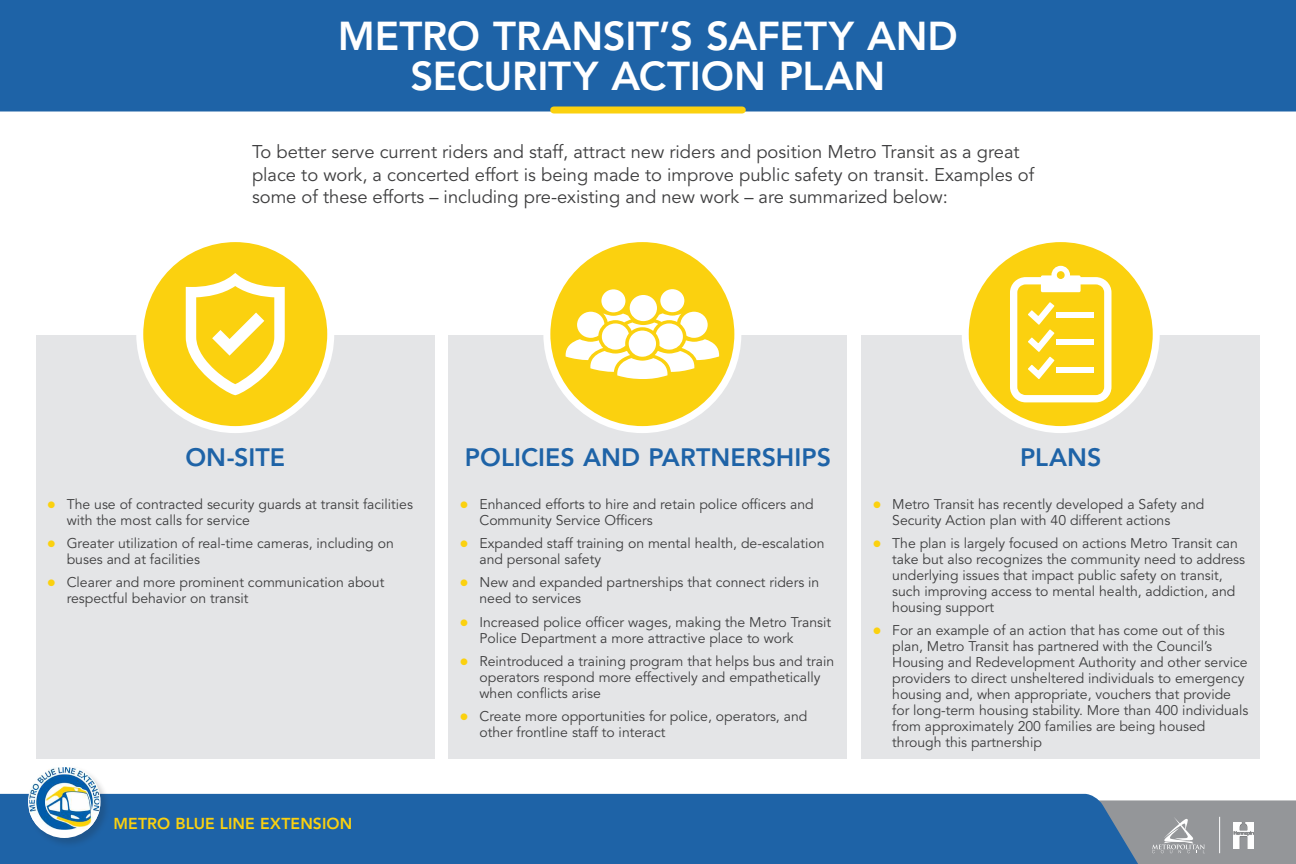
<style>
.page{position:relative;width:1296px;height:864px;background:#fff}
.page>*{position:absolute;margin:0;border:0;box-sizing:border-box;transform-origin:0 0}
.t1{font:800 40px/40px "Avenir LT Std";letter-spacing:-.005em;color:#fff;text-align:center}
.t2{font:800 25px "Avenir LT Std";color:#1e63a7}
.t3{font:18.35px/22.6px "Avenir LT Std";color:#3e3e3f}
.t4{font:800 15.75px "Avenir LT Std";letter-spacing:.005em;color:#fbd10f}
.t5{font:14px/16px "Avenir LT Std";color:#3e3e3f}
</style>
<div class="page">
<div style="left:36px;top:335px;width:399px;height:424px;background:#e4e5e7"></div>
<div style="left:449px;top:335px;width:398px;height:424px;background:#e4e5e7"></div>
<div style="left:861px;top:335px;width:399px;height:424px;background:#e4e5e7"></div>
<div style="left:0;top:0;width:1296px;height:112px;background:#1e63a7"></div>
<div style="left:554px;top:106px;width:188px;height:8px;background:#fbd10f"></div>
<div style="left:140px;top:239px;width:191px;height:191px;background:#fbd10f;border-radius:50%"></div>
<svg style="left:186px;top:273px;width:99px;height:122px"></svg>
<div style="left:136px;top:235px;width:198px;height:198px;border:7px solid #fff;border-radius:50%"></div>
<div style="left:547px;top:239px;width:191px;height:191px;background:#fbd10f;border-radius:50%"></div>
<div style="left:660px;top:289px;width:24px;height:23px;background:#fff;border-radius:50%"></div>
<svg style="left:601px;top:289px;width:24px;height:23px"></svg>
<svg style="left:566px;top:295px;width:153px;height:84px"></svg>
<div style="left:543px;top:235px;width:198px;height:198px;border:7px solid #fff;border-radius:50%"></div>
<div style="left:965px;top:239px;width:191px;height:191px;background:#fbd10f;border-radius:50%"></div>
<svg style="left:1010px;top:266px;width:102px;height:136px"></svg>
<div style="left:962px;top:235px;width:198px;height:198px;border:7px solid #fff;border-radius:50%"></div>
<div style="left:0;top:794px;width:1099px;height:70px;background:#1e63a7"></div>
<div style="left:27px;top:764px;width:84px;height:84px;background:#231f20;opacity:.2"></div>
<div style="left:28px;top:765px;width:73px;height:73px;background:#fff;border-radius:50%"></div>
<img style="left:29px;top:767px;width:70px;height:63px">
<svg style="left:756px;top:800px;width:540px;height:64px;background:#4675a4"></svg>
<p class="t1" style="left:338px;top:16px;width:622px">METRO TRANSIT’S SAFETY AND<br>SECURITY ACTION PLAN</p>
<p class="t3" style="left:252px;top:141px;width:784px">To better serve current riders and staff, attract new riders and position Metro Transit as a great place to work, a concerted effort is being made to improve public safety on transit. Examples of some of these efforts – including pre-existing and new work – are summarized below:</p>
<p class="t2" style="left:185px;top:442px;width:101px">ON-SITE</p>
<p class="t5" style="left:67px;top:497px;width:348px">The use of contracted security guards at transit facilities with the most calls for service</p>
<p class="t5" style="left:67px;top:536px;width:329px">Greater utilization of real-time cameras, including on buses and at facilities</p>
<p class="t5" style="left:67px;top:575px;width:319px">Clearer and more prominent communication about respectful behavior on transit</p>
<p class="t4" style="left:114px;top:814px;width:240px">METRO BLUE LINE EXTENSION</p>
<p class="t2" style="left:465px;top:442px;width:368px">POLICIES AND PARTNERSHIPS</p>
<p class="t5" style="left:479px;top:497px;width:336px">Enhanced efforts to hire and retain police offcers and<br>Community Service Offcers</p>
<p class="t5" style="left:479px;top:536px;width:347px">Expanded staff training on mental health, de-escalation and personal safety</p>
<p class="t5" style="left:479px;top:575px;width:341px">New and expanded partnerships that connect riders in need to services</p>
<p class="t5" style="left:479px;top:614px;width:353px">Increased police offcer wages, making the Metro Transit<br>Police Department a more attractive place to work</p>
<p class="t5" style="left:479px;top:653px;width:356px">Reintroduced a training program that helps bus and train operators respond more effectively and empathetically when conficts arise</p>
<p class="t5" style="left:479px;top:709px;width:329px">Create more opportunities for police, operators, and other frontline staff to interact</p>
<p class="t2" style="left:1020px;top:442px;width:83px">PLANS</p>
<p class="t5" style="left:892px;top:497px;width:314px">Metro Transit has recently developed a Safety and<br>Security Action plan with 40 different actions</p>
<p class="t5" style="left:892px;top:536px;width:354px">The plan is largely focused on actions Metro Transit can take but also recognizes the community need to address underlying issues that impact public safety on transit, such improving access to mental health, addiction, and housing support</p>
<p class="t5" style="left:892px;top:623px;width:358px">For an example of an action that has come out of this plan, Metro Transit has partnered with the Council’s Housing and Redevelopment Authority and other service providers to direct unsheltered individuals to emergency housing and, when appropriate, vouchers that provide for long-term housing stability. More than 400 individuals from approximately 200 families are being housed through this partnership</p>
</div>
